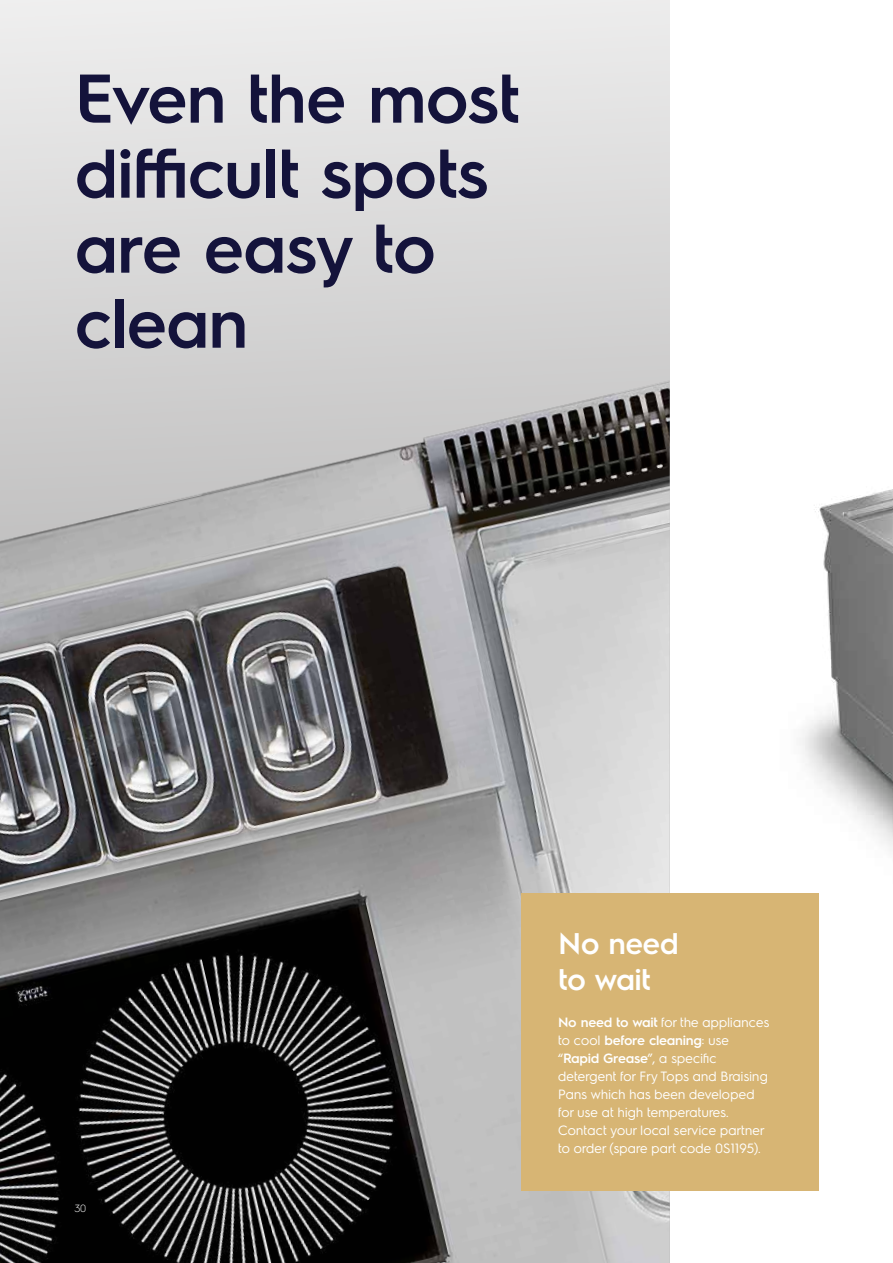
<style>
.page{position:relative;width:893px;height:1263px;background:#fff}
.page>*{position:absolute;margin:0;border:0;box-sizing:border-box;transform-origin:0 0}
.t1{font:600 69px/75px "Electrolux Sans";letter-spacing:-.02em;color:#14133b}
.t2{font:600 30px/36px "Electrolux Sans";letter-spacing:-.02em;color:#fff}
.t3{font:13.5px/18px "Electrolux Sans";letter-spacing:-.02em;color:#fff}
.t4{font:300 10.5px "Electrolux Sans";color:#fff}
.s1{font-weight:600}
</style>
<div class="page">
<div style="left:0;top:0;width:670px;height:1263px;background:linear-gradient(to right,#e1e1e1,#dfdede)"></div>
<img style="left:0;top:333px;width:670px;height:930px">
<div style="left:521px;top:893px;width:298px;height:298px;background:#d7b574"></div>
<img style="left:800px;top:489px;width:93px;height:362px">
<h1 class="t1" style="left:74px;top:56px;width:447px">Even the most difficult spots are easy to clean</h1>
<p class="t4" style="left:74px;top:1201px;width:13px">30</p>
<h2 class="t2" style="left:558px;top:924px;width:122px">No need to wait</h2>
<p class="t3" style="left:558px;top:1013px;width:213px"><span class="s1">No need to wait</span> for the appliances to cool <span class="s1">before cleaning</span>: use “<span class="s1">Rapid Grease</span>”, a specific detergent for Fry Tops and Braising<br>Pans which has been developed for use at high temperatures.<br>Contact your local service partner to order (spare part code 0S1195).</p>
</div>
